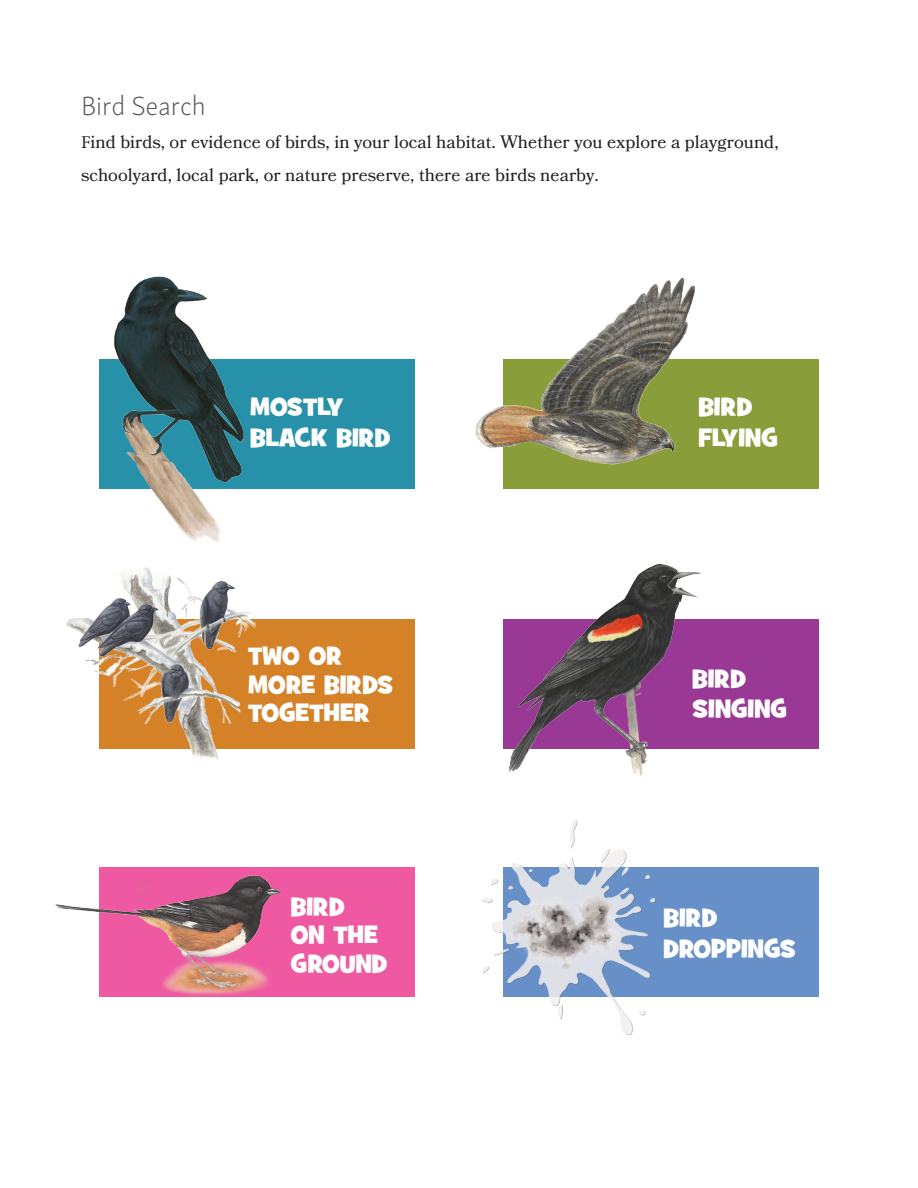
<style>
.page{position:relative;width:918px;height:1188px;background:#fff}
.page>*{position:absolute;margin:0;border:0;box-sizing:border-box;transform-origin:0 0}
.t1{font:27px "Skolar Sans Latn El";color:#57585a}
.t2{font:25.5px/30.6px "Grilled Cheese BTN";color:#fff}
.t3{font:18px/32.7px "Bookmania";color:#231f20}
.s1{font-family:"Minion Pro"}
</style>
<div class="page">
<div style="left:99px;top:359px;width:316px;height:130px;background:#2691a8"></div>
<div style="left:99px;top:619px;width:316px;height:130px;background:#d58128"></div>
<div style="left:99px;top:868px;width:316px;height:129px;background:#ef59a1"></div>
<div style="left:503px;top:359px;width:315px;height:130px;background:#899d3a"></div>
<div style="left:503px;top:619px;width:315px;height:130px;background:#993995"></div>
<div style="left:503px;top:868px;width:315px;height:129px;background:#6790c9"></div>
<img style="left:475px;top:277px;width:220px;height:188px">
<img style="left:114px;top:276px;width:130px;height:266px">
<img style="left:66px;top:567px;width:191px;height:193px">
<img style="left:55px;top:867px;width:229px;height:128px">
<img style="left:508px;top:563px;width:193px;height:215px">
<img style="left:481px;top:820px;width:190px;height:215px">
<p class="t1" style="left:81px;top:86px;width:126px">Bird Search</p>
<p class="t3" style="left:81px;top:125px;width:699px"><span class="s1">F</span>ind birds, or evidence of birds, in your local habitat. Whether you explore a playground, schoolyard, local park, or nature preserve, there are birds nearby.</p>
<p class="t2" style="left:250px;top:393px;width:142px">MOSTLY<br>BLACK BIRD</p>
<p class="t2" style="left:248px;top:642px;width:147px;line-height:28.5px">TWO OR<br>MORE BIRDS</p>
<p class="t2" style="left:248px;top:698px;width:123px">TOGETHER</p>
<p class="t2" style="left:291px;top:893px;width:98px;line-height:28.5px">BIRD<br>ON THE<br>GROUND</p>
<p class="t2" style="left:698px;top:392px;width:55px">BIRD</p>
<p class="t2" style="left:698px;top:423px;width:81px">FLYING</p>
<p class="t2" style="left:692px;top:664px;width:96px">BIRD<br>SINGING</p>
<p class="t2" style="left:663px;top:903px;width:134px">BIRD<br>DROPPINGS</p>
</div>
